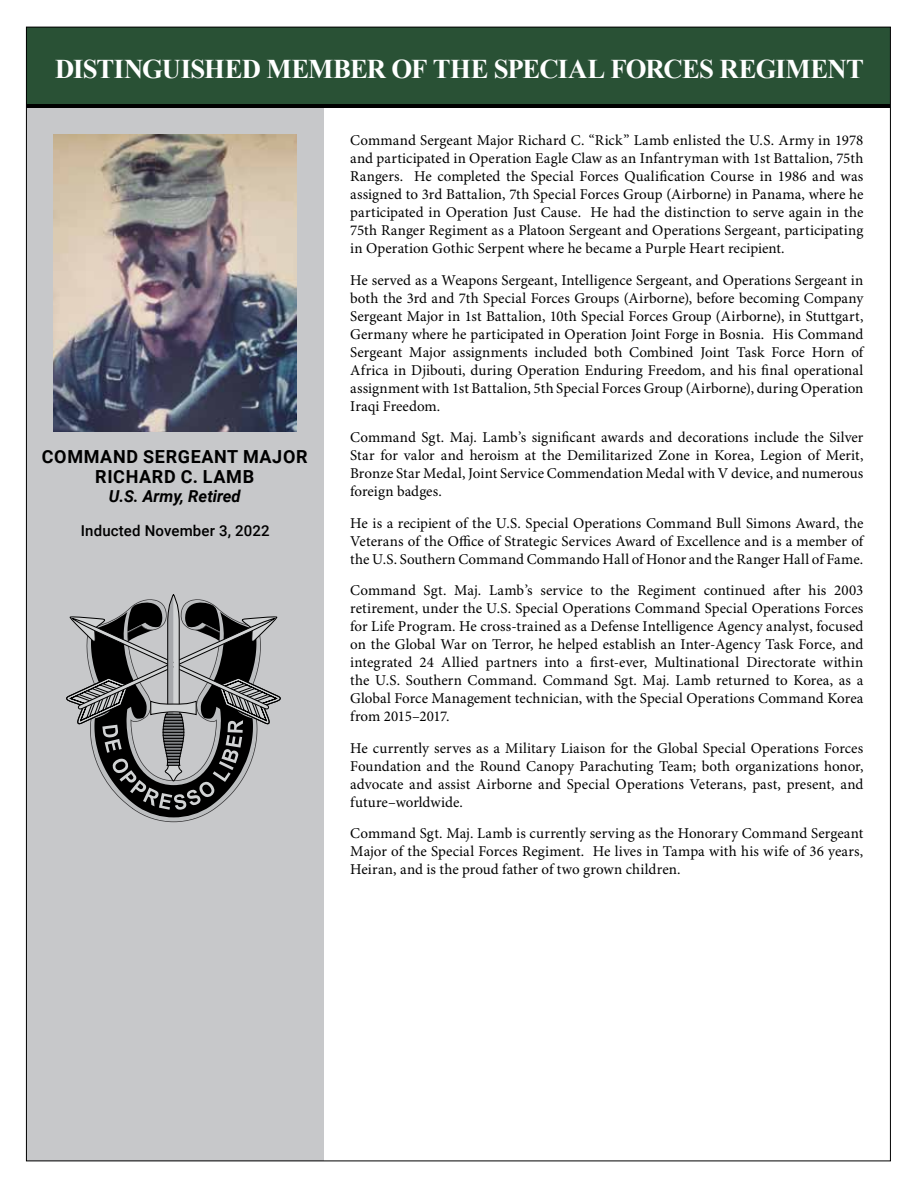
<style>
.page{position:relative;width:918px;height:1188px;background:#fff}
.page>*{position:absolute;margin:0;border:0;box-sizing:border-box;transform-origin:0 0}
.t1{font:700 27px "Times New Roman";letter-spacing:-.03em;color:#fff}
.t2{font:700 18px/19.5px "Roboto";letter-spacing:.035em;color:#000;text-align:center}
.t3{font:italic 700 16.5px "Roboto";color:#000}
.t4{font:15px/18px "Minion Pro";color:#000;text-align:justify}
.t5{font:500 15px "Roboto";letter-spacing:.01em;color:#000}
</style>
<div class="page">
<div style="left:26px;top:80px;width:297px;height:1081px;background:#c7c8ca"></div>
<div style="left:26px;top:60px;width:864px;height:48px;background:#000"></div>
<div style="left:26px;top:27px;width:864px;height:77px;background:#295135"></div>
<svg style="left:66px;top:594px;width:215px;height:228px"></svg>
<img style="left:53px;top:134px;width:243px;height:297px">
<h1 class="t1" style="left:55px;top:50px;width:810px">DISTINGUISHED MEMBER OF THE SPECIAL FORCES REGIMENT</h1>
<p class="t2" style="left:42px;top:447px;width:267px">COMMAND SERGEANT MAJOR<br>RICHARD C. LAMB</p>
<p class="t3" style="left:109px;top:485px;width:134px">U.S. Army, Retired</p>
<p class="t5" style="left:81px;top:520px;width:190px">Inducted November 3, 2022</p>
<p class="t4" style="left:350px;top:132px;width:515px">Command Sergeant Major Richard C. “Rick” Lamb enlisted the U.S. Army in 1978 and participated in Operation Eagle Claw as an Infantryman with 1st Battalion, 75th Rangers. He completed the Special Forces Qualification Course in 1986 and was assigned to 3rd Battalion, 7th Special Forces Group (Airborne) in Panama, where he participated in Operation Just Cause. He had the distinction to serve again in the 75th Ranger Regiment as a Platoon Sergeant and Operations Sergeant, participating in Operation Gothic Serpent where he became a Purple Heart recipient.</p>
<p class="t4" style="left:350px;top:271px;width:515px">He served as a Weapons Sergeant, Intelligence Sergeant, and Operations Sergeant in both the 3rd and 7th Special Forces Groups (Airborne), before becoming Company Sergeant Major in 1st Battalion, 10th Special Forces Group (Airborne), in Stuttgart, Germany where he participated in Operation Joint Forge in Bosnia. His Command Sergeant Major assignments included both Combined Joint Task Force Horn of Africa in Djibouti, during Operation Enduring Freedom, and his final operational assignment with 1st Battalion, 5th Special Forces Group (Airborne), during Operation Iraqi Freedom.</p>
<p class="t4" style="left:350px;top:429px;width:515px">Command Sgt. Maj. Lamb’s significant awards and decorations include the Silver Star for valor and heroism at the Demilitarized Zone in Korea, Legion of Merit, Bronze Star Medal, Joint Service Commendation Medal with V device, and numerous foreign badges.</p>
<p class="t4" style="left:350px;top:514px;width:515px">He is a recipient of the U.S. Special Operations Command Bull Simons Award, the Veterans of the Office of Strategic Services Award of Excellence and is a member of the U.S. Southern Command Commando Hall of Honor and the Ranger Hall of Fame.</p>
<p class="t4" style="left:350px;top:582px;width:515px">Command Sgt. Maj. Lamb’s service to the Regiment continued after his 2003 retirement, under the U.S. Special Operations Command Special Operations Forces for Life Program. He cross-trained as a Defense Intelligence Agency analyst, focused on the Global War on Terror, he helped establish an Inter-Agency Task Force, and integrated 24 Allied partners into a first-ever, Multinational Directorate within the U.S. Southern Command. Command Sgt. Maj. Lamb returned to Korea, as a Global Force Management technician, with the Special Operations Command Korea from 2015–2017.</p>
<p class="t4" style="left:350px;top:739px;width:515px">He currently serves as a Military Liaison for the Global Special Operations Forces Foundation and the Round Canopy Parachuting Team; both organizations honor, advocate and assist Airborne and Special Operations Veterans, past, present, and future–worldwide.</p>
<p class="t4" style="left:350px;top:825px;width:515px">Command Sgt. Maj. Lamb is currently serving as the Honorary Command Sergeant Major of the Special Forces Regiment. He lives in Tampa with his wife of 36 years, Heiran, and is the proud father of two grown children.</p>
</div>
